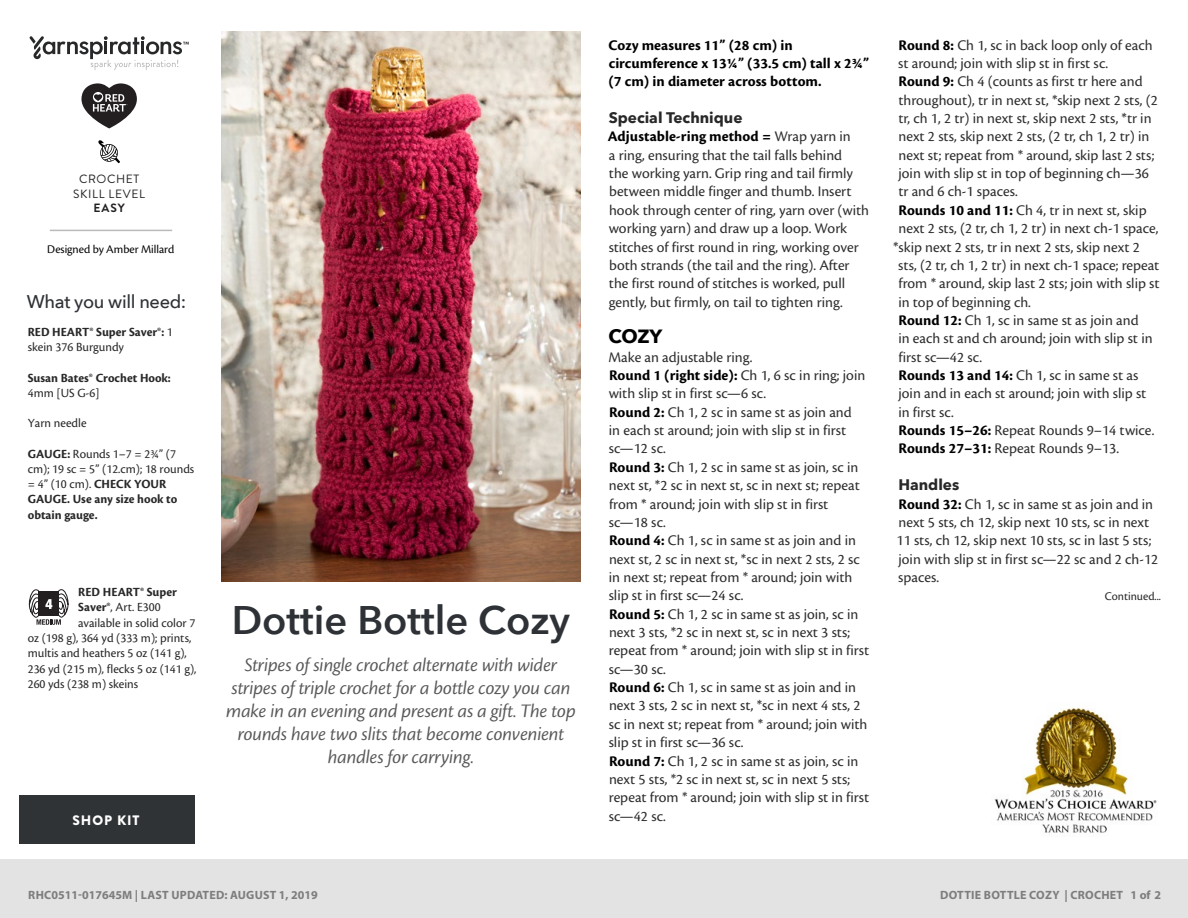
<style>
.page{position:relative;width:1188px;height:918px;background:#fff}
.page>*{position:absolute;margin:0;border:0;box-sizing:border-box;transform-origin:0 0}
.t1{font:600 39.75px "Avenir Next LT Pro";color:#2e3236}
.t2{font:19.95px/23px "Cronos Pro Disp It";color:#58595b;text-align:center}
.t3{font:700 19.05px "Avenir Next LT Pro";color:#000}
.t4{font:500 18.3px "Avenir Next LT Pro";letter-spacing:-.02em;color:#2e3236}
.t5{font:15.3px/18.3px "Cronos Pro";color:#2e2e2f}
.t6{font:700 15.3px/18.3px "Cronos Pro";color:#000}
.t7{font:900 13.65px "Brandon Grotesque";letter-spacing:.065em;color:#fff}
.t8{font:13.05px/15.1px "Cronos Pro";color:#292829}
.t9{font:700 13.05px/15px "Cronos Pro";color:#292829}
.t10{font:12.3px "Cronos Pro Subh";color:#000}
.t11{font:12.3px "Cronos Pro";color:#292829}
.t12{font:12.3px "Cronos Pro";color:#4d4d4f}
.t13{font:700 12px "Myriad Pro";letter-spacing:.02em;color:#7d7d7d}
.Skill_Level{font:12px "Brandon Grotesque";letter-spacing:.05em;color:#231f20}
.Skill_Level-2{font:700 12px "Brandon Grotesque";color:#231f20}
.t14{font:9.9px "Avenir Next LT Pro";letter-spacing:.02em;color:#000}
.s1{font-weight:400}
.s2{font-weight:700}
.s3{font-family:"Avenir Next LT Pro";font-weight:700;color:#292829}
.s4{font-weight:700;color:#000}
.s5{font-family:"Cronos Pro Semibold Subh";font-size:13.8px}
</style>
<div class="page">
<svg style="left:28px;top:589px;width:41px;height:36px"></svg>
<img style="left:221px;top:31px;width:360px;height:551px">
<img style="left:994px;top:707px;width:163px;height:126px">
<div style="left:0;top:860px;width:1188px;height:58px;background:#e4e3e3"></div>
<svg style="left:98px;top:140px;width:22px;height:23px"></svg>
<svg style="left:30px;top:36px;width:159px;height:34px"></svg>
<svg style="left:81px;top:83px;width:56px;height:45px"></svg>
<hr style="left:50px;top:230px;width:122px;height:1px;background:#bbbaba">
<div style="left:19px;top:795px;width:175px;height:48px;background:#2f3336"></div>
<p class="Skill_Level" style="left:79px;top:171px;width:62px">CROCHET</p>
<p class="Skill_Level" style="left:73px;top:185px;width:73px">SKILL LEVEL</p>
<p class="Skill_Level-2" style="left:94px;top:200px;width:33px">EASY</p>
<p class="t10" style="left:47px;top:242px;width:129px">Designed by Amber Millard</p>
<p class="t4" style="left:27px;top:290px;width:161px">What you will need:</p>
<p class="t9" style="left:28px;top:325px;width:147px">RED HEART® Super Saver®: <span class="s1">1 skein 376 Burgundy</span></p>
<p class="t9" style="left:28px;top:370px;width:144px">Susan Bates® Crochet Hook:<br><span class="s1">4mm [US G-6]</span></p>
<p class="t8" style="left:28px;top:416px;width:60px">Yarn needle</p>
<p class="t8" style="left:28px;top:446px;width:168px"><span class="s2">GAUGE:</span> Rounds 1–7 = 2¾” (7 cm); 19 sc = 5” (12.cm); 18 rounds = 4” (10 cm). <span class="s2">CHECK YOUR<br>GAUGE. Use any size hook to obtain gauge.</span></p>
<p class="t9" style="left:78px;top:585px;width:100px">RED HEART® Super</p>
<p class="t8" style="left:78px;top:600px;width:84px"><span class="s2">Saver®</span>, Art. E300</p>
<p class="t8" style="left:78px;top:615px;width:119px">available in solid color 7</p>
<p class="t8" style="left:28px;top:630px;width:165px">oz (198 g), 364 yd (333 m); prints,</p>
<p class="t8" style="left:28px;top:646px;width:161px">multis and heathers 5 oz (141 g),</p>
<p class="t8" style="left:28px;top:661px;width:170px">236 yd (215 m), flecks 5 oz (141 g),</p>
<p class="t8" style="left:28px;top:676px;width:112px">260 yds (238 m) skeins</p>
<p class="t7" style="left:72px;top:810px;width:69px">SHOP KIT</p>
<p class="t1" style="left:232px;top:596px;width:340px">Dottie Bottle Cozy</p>
<p class="t2" style="left:226px;top:654px;width:351px">Stripes of single crochet alternate with wider stripes of triple crochet for a bottle cozy you can make in an evening and present as a gift. The top rounds have two slits that become convenient handles for carrying.</p>
<p class="t6" style="left:608px;top:36px;width:262px">Cozy measures 11” (28 cm) in circumference x 13¼” (33.5 cm) tall x 2¾” (7 cm) in diameter across bottom.</p>
<p class="t5" style="left:608px;top:109px;width:263px"><span class="s3">Special Technique<br></span><span class="s4">Adjustable-ring method =</span> Wrap yarn in<br>a ring, ensuring that the tail falls behind<br>the working yarn. Grip ring and tail firmly between middle finger and thumb. Insert hook through center of ring, yarn over (with working yarn) and draw up a loop. Work stitches of first round in ring, working over both strands (the tail and the ring). After the first round of stitches is worked, pull gently, but firmly, on tail to tighten ring.</p>
<p class="t3" style="left:608px;top:325px;width:56px">COZY</p>
<p class="t5" style="left:608px;top:348px;width:262px">Make an adjustable ring.<br><span class="s4">Round 1 (right side):</span> Ch 1, 6 sc in ring; join with slip st in first sc—6 sc.<br><span class="s4">Round 2:</span> Ch 1, 2 sc in same st as join and<br>in each st around; join with slip st in first sc—12 sc.<br><span class="s4">Round 3:</span> Ch 1, 2 sc in same st as join, sc in next st, *2 sc in next st, sc in next st; repeat from * around; join with slip st in first sc—18 sc.<br><span class="s4">Round 4:</span> Ch 1, sc in same st as join and in next st, 2 sc in next st, *sc in next 2 sts, 2 sc in next st; repeat from * around; join with slip st in first sc—24 sc.<br><span class="s4">Round 5:</span> Ch 1, 2 sc in same st as join, sc in next 3 sts, *2 sc in next st, sc in next 3 sts; repeat from * around; join with slip st in first sc—30 sc.<br><span class="s4">Round 6:</span> Ch 1, sc in same st as join and in next 3 sts, 2 sc in next st, *sc in next 4 sts, 2 sc in next st; repeat from * around; join with slip st in first sc—36 sc.<br><span class="s4">Round 7:</span> Ch 1, 2 sc in same st as join, sc in next 5 sts, *2 sc in next st, sc in next 5 sts; repeat from * around; join with slip st in first sc—42 sc.</p>
<p class="t5" style="left:899px;top:36px;width:256px"><span class="s4">Round 8:</span> Ch 1, sc in back loop only of each</p>
<p class="t5" style="left:898px;top:54px;width:212px">st around; join with slip st in first sc.</p>
<p class="t5" style="left:899px;top:72px;width:246px"><span class="s4">Round 9:</span> Ch 4 (counts as first tr here and</p>
<p class="t5" style="left:898px;top:91px;width:261px">throughout), tr in next st, *skip next 2 sts, (2</p>
<p class="t5" style="left:898px;top:109px;width:255px">tr, ch 1, 2 tr) in next st, skip next 2 sts, *tr in</p>
<p class="t5" style="left:898px;top:128px;width:253px">next 2 sts, skip next 2 sts, (2 tr, ch 1, 2 tr) in</p>
<p class="t5" style="left:898px;top:146px;width:257px">next st; repeat from * around, skip last 2 sts;</p>
<p class="t5" style="left:898px;top:164px;width:252px">join with slip st in top of beginning ch—36</p>
<p class="t5" style="left:898px;top:183px;width:121px">tr and 6 ch-1 spaces.</p>
<p class="t5" style="left:899px;top:201px;width:250px"><span class="s4">Rounds 10 and 11:</span> Ch 4, tr in next st, skip</p>
<p class="t5" style="left:898px;top:219px;width:262px">next 2 sts, (2 tr, ch 1, 2 tr) in next ch-1 space,</p>
<p class="t5" style="left:893px;top:238px;width:248px">*skip next 2 sts, tr in next 2 sts, skip next 2</p>
<p class="t5" style="left:898px;top:256px;width:263px">sts, (2 tr, ch 1, 2 tr) in next ch-1 space; repeat</p>
<p class="t5" style="left:899px;top:274px;width:263px">from * around, skip last 2 sts; join with slip st</p>
<p class="t5" style="left:898px;top:293px;width:134px">in top of beginning ch.</p>
<p class="t5" style="left:898px;top:311px;width:242px"><span class="s4">Round 12:</span> Ch 1, sc in same st as join and</p>
<p class="t5" style="left:898px;top:329px;width:256px">in each st and ch around; join with slip st in</p>
<p class="t5" style="left:899px;top:348px;width:85px">first sc—42 sc.</p>
<p class="t5" style="left:899px;top:366px;width:241px"><span class="s4">Rounds 13 and 14:</span> Ch 1, sc in same st as</p>
<p class="t5" style="left:899px;top:385px;width:249px">join and in each st around; join with slip st</p>
<p class="t5" style="left:898px;top:403px;width:57px">in first sc.</p>
<p class="t5" style="left:899px;top:421px;width:257px"><span class="s4">Rounds 15–26:</span> Repeat Rounds 9–14 twice.</p>
<p class="t5" style="left:899px;top:440px;width:222px"><span class="s4">Rounds 27–31:</span> Repeat Rounds 9–13.</p>
<p class="t5" style="left:897px;top:476px;width:263px"><span class="s3">Handles<br></span><span class="s4">Round 32:</span> Ch 1, sc in same st as join and in next 5 sts, ch 12, skip next 10 sts, sc in next<br>11 sts, ch 12, skip next 10 sts, sc in last 5 sts; join with slip st in first sc—22 sc and 2 ch-12 spaces.</p>
<p class="t11" style="left:1105px;top:589px;width:57px">Continued...</p>
<p class="t13" style="left:28px;top:887px;width:291px">RHC0511-017645M | LAST UPDATED: AUGUST 1, 2019</p>
<p class="t13" style="left:940px;top:887px;width:222px">DOTTIE BOTTLE COZY | CROCHET 1 of 2</p>
<p class="t14" style="left:28px;top:892px;width:100px">©2016 Coats &amp; Clark</p>
<p class="t12" style="left:1108px;top:888px;width:55px">Page <span class="s5">1</span> of <span class="s5">2</span></p>
</div>
